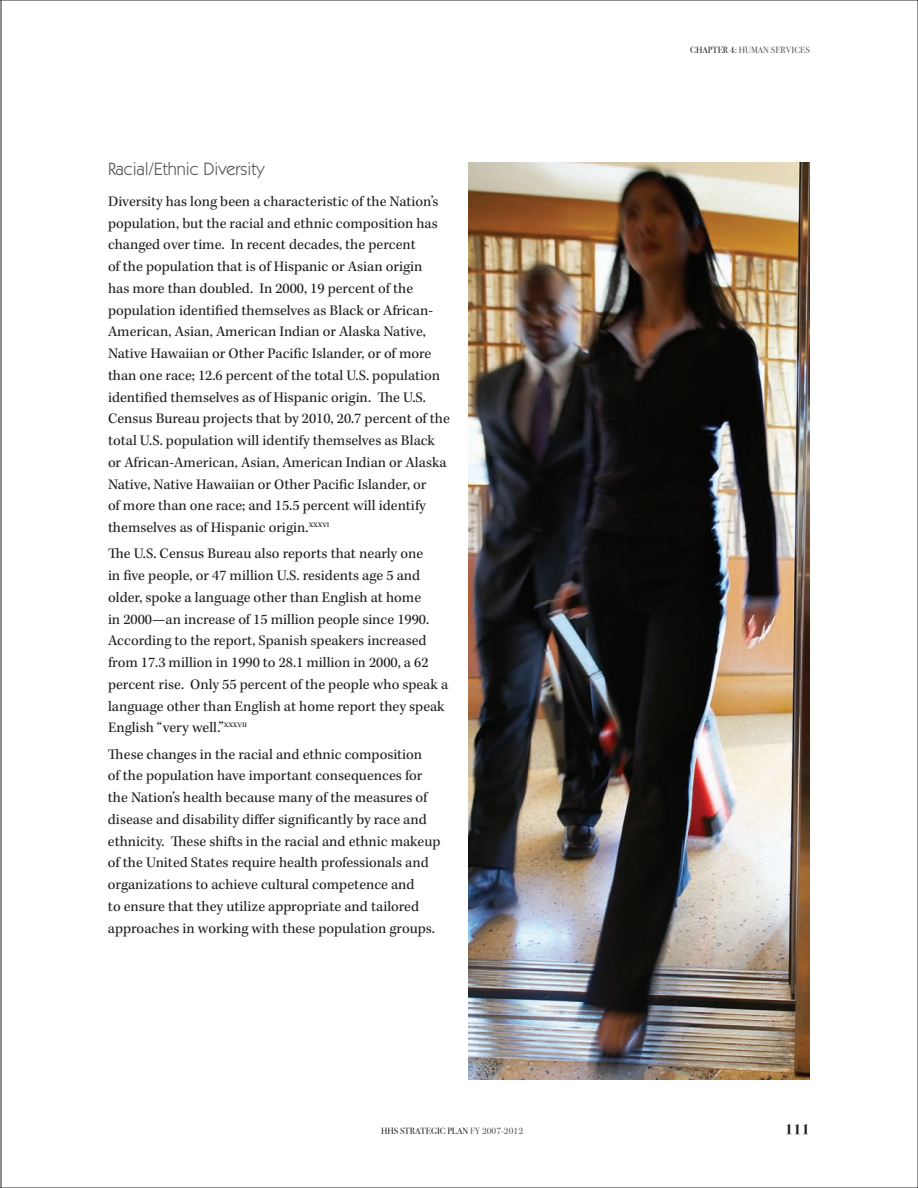
<style>
.page{position:relative;width:918px;height:1188px;background:#fff}
.page>*{position:absolute;margin:0;border:0;box-sizing:border-box;transform-origin:0 0}
.t1{font:18px "ITC Kabel Std";color:#57585a}
.t2{font:15px/21.8px "Kepler Std";color:#231f20}
.t3{font:15px "Bodoni Svty Two ITCTT Bold";color:#231f20}
.t4{font:9px "Bodoni Svty Two ITCTT Book";color:#231f20}
.t5{font:9px "Bodoni Svty Two ITCTT Book";color:#57585a}
.s1{color:#231f20}
.s2{color:#57585a}
</style>
<div class="page">
<hr style="left:1px;top:0;width:1px;height:1188px;background:#231f20">
<img style="left:468px;top:162px;width:342px;height:918px">
<p class="t1" style="left:108px;top:158px;width:158px">Racial/Ethnic Diversity</p>
<p class="t2" style="left:108px;top:191px;width:343px">Diversity has long been a characteristic of the Nation’s population, but the racial and ethnic composition has changed over time. In recent decades, the percent<br>of the population that is of Hispanic or Asian origin<br>has more than doubled. In 2000, 19 percent of the population identified themselves as Black or African-American, Asian, American Indian or Alaska Native, Native Hawaiian or Other Pacific Islander, or of more than one race; 12.6 percent of the total U.S. population identified themselves as of Hispanic origin. The U.S.<br>Census Bureau projects that by 2010, 20.7 percent of the total U.S. population will identify themselves as Black or African-American, Asian, American Indian or Alaska Native, Native Hawaiian or Other Pacific Islander, or<br>of more than one race; and 15.5 percent will identify themselves as of Hispanic origin.<sup>xxxvi</sup></p>
<p class="t2" style="left:108px;top:543px;width:342px">The U.S. Census Bureau also reports that nearly one<br>in five people, or 47 million U.S. residents age 5 and older, spoke a language other than English at home<br>in 2000—an increase of 15 million people since 1990.<br>According to the report, Spanish speakers increased from 17.3 million in 1990 to 28.1 million in 2000, a 62 percent rise. Only 55 percent of the people who speak a language other than English at home report they speak English “very well.”<sup>xxxvii</sup></p>
<p class="t2" style="left:108px;top:744px;width:334px">These changes in the racial and ethnic composition<br>of the population have important consequences for the Nation’s health because many of the measures of disease and disability differ significantly by race and ethnicity. These shifts in the racial and ethnic makeup of the United States require health professionals and organizations to achieve cultural competence and<br>to ensure that they utilize appropriate and tailored approaches in working with these population groups.</p>
<p class="t4" style="left:690px;top:45px;width:29px">CHAPTER</p>
<p class="t5" style="left:730px;top:45px;width:81px"><span class="s1">4:</span> HUMAN SERVICES</p>
<p class="t4" style="left:381px;top:1126px;width:144px">HHS STRATEGIC PLAN <span class="s2">FY 2007-2012</span></p>
<p class="t3" style="left:785px;top:1120px;width:27px">111</p>
</div>
